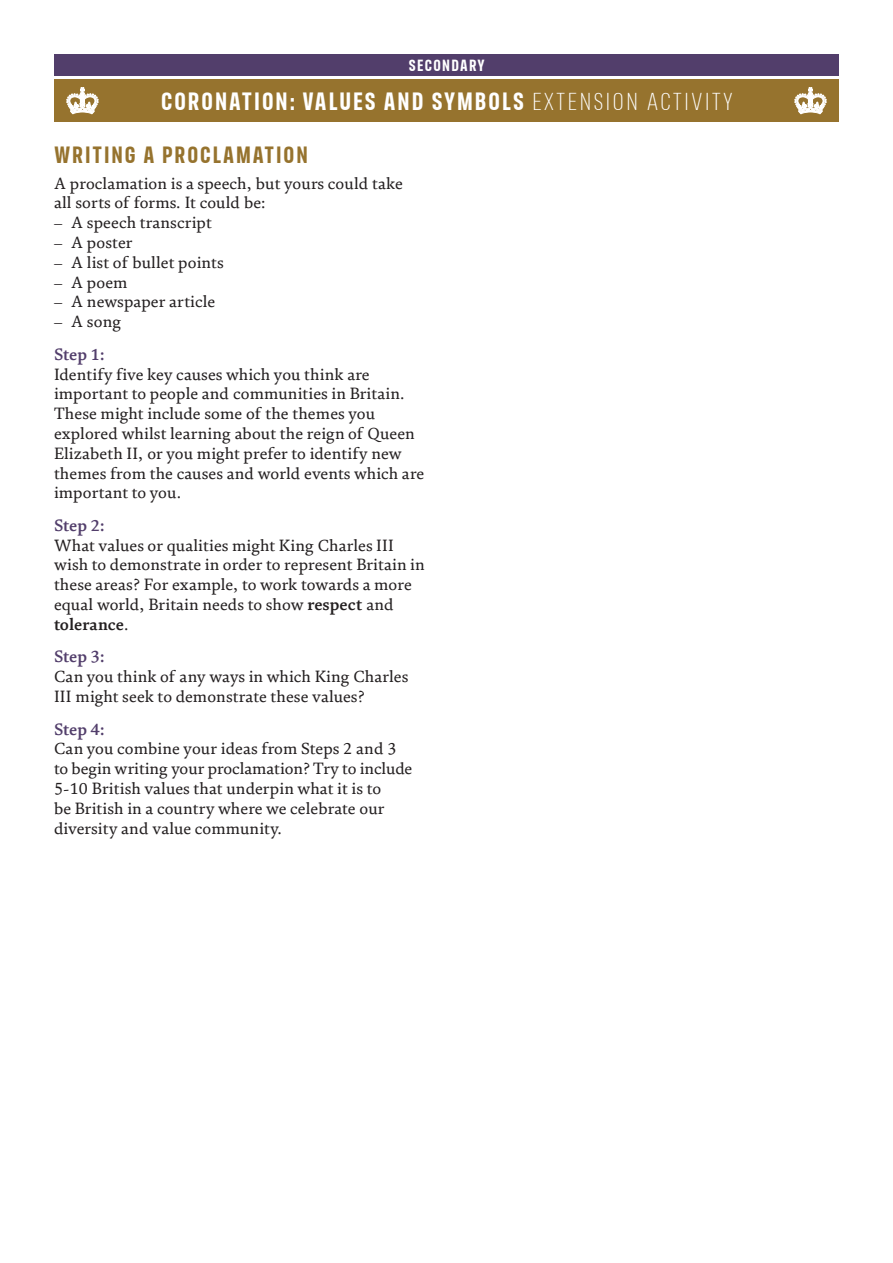
<style>
.page{position:relative;width:893px;height:1263px;background:#fff}
.page>*{position:absolute;margin:0;border:0;box-sizing:border-box;transform-origin:0 0}
.Title{font:700 25.5px "FS Industrie Cd";letter-spacing:.08em;color:#fff}
.Header_1{font:700 24px "FS Industrie Cd";letter-spacing:.08em;color:#96732e}
.Body_copy{font:16.5px/19.8px "FS Brabo";letter-spacing:.01em;color:#231f20}
.Tab{font:700 16.5px "FS Industrie Cd";letter-spacing:.08em;color:#fff}
.s1{font-weight:300}
.s2{font-weight:600;color:#523e6b}
.s3{font-weight:600}
</style>
<div class="page">
<div style="left:54px;top:80px;width:785px;height:42px;background:#96732e"></div>
<svg style="left:67px;top:88px;width:31px;height:26px"></svg>
<svg style="left:795px;top:88px;width:31px;height:26px"></svg>
<div style="left:54px;top:54px;width:785px;height:21px;background:#523e6b"></div>
<p class="Tab" style="left:409px;top:55px;width:77px">SECONDARY</p>
<p class="Title" style="left:161px;top:86px;width:573px">CORONATION: VALUES AND SYMBOLS <span class="s1">EXTENSION ACTIVITY</span></p>
<p class="Header_1" style="left:54px;top:140px;width:255px">WRITING A PROCLAMATION</p>
<p class="Body_copy" style="left:54px;top:172px;width:350px">A proclamation is a speech, but yours could take all sorts of forms. It could be:</p>
<p class="Body_copy" style="left:54px;top:212px;width:159px">– A speech transcript</p>
<p class="Body_copy" style="left:54px;top:232px;width:80px">– A poster</p>
<p class="Body_copy" style="left:54px;top:252px;width:171px">– A list of bullet points</p>
<p class="Body_copy" style="left:54px;top:271px;width:75px">– A poem</p>
<p class="Body_copy" style="left:54px;top:291px;width:163px">– A newspaper article</p>
<p class="Body_copy" style="left:54px;top:311px;width:68px">– A song</p>
<p class="Body_copy" style="left:54px;top:344px;width:372px"><span class="s2">Step 1:<br></span>Identify five key causes which you think are important to people and communities in Britain.<br>These might include some of the themes you explored whilst learning about the reign of Queen Elizabeth II, or you might prefer to identify new themes from the causes and world events which are important to you.</p>
<p class="Body_copy" style="left:54px;top:515px;width:372px"><span class="s2">Step 2:<br></span>What values or qualities might King Charles III wish to demonstrate in order to represent Britain in these areas? For example, to work towards a more equal world, Britain needs to show <span class="s3">respect</span> and <span class="s3">tolerance</span>.</p>
<p class="Body_copy" style="left:54px;top:646px;width:356px"><span class="s2">Step 3:<br></span>Can you think of any ways in which King Charles<br>III might seek to demonstrate these values?</p>
<p class="Body_copy" style="left:54px;top:718px;width:360px"><span class="s2">Step 4:<br></span>Can you combine your ideas from Steps 2 and 3 to begin writing your proclamation? Try to include 5-10 British values that underpin what it is to<br>be British in a country where we celebrate our diversity and value community.</p>
</div>
